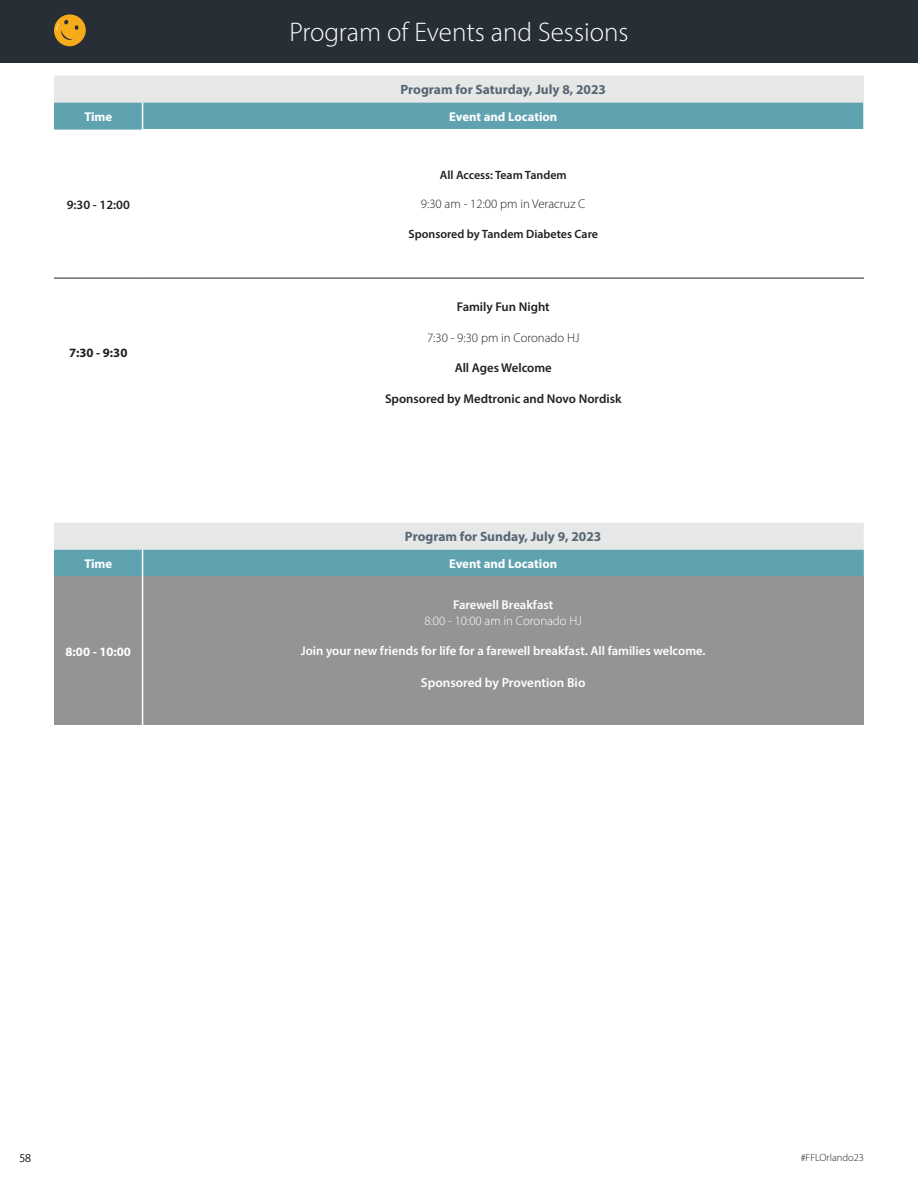
<style>
.page{position:relative;width:918px;height:1188px;background:#fff}
.page>*{position:absolute;margin:0;border:0;box-sizing:border-box;transform-origin:0 0}
.t1{font:300 27px "Myriad Pro";color:#fff}
.Schedule_Date{font:700 13.5px "Myriad Pro";color:#586573}
.t2{font:600 13.2px "Myriad Pro";color:#fff}
.t3{font:600 12.75px "Myriad Pro";color:#fff}
.t4{font:600 12.75px "Myriad Pro";color:#231f20}
.Schedule_Rooms{font:700 12.75px "Myriad Pro";color:#fff}
.t5{font:300 12.75px "Myriad Pro";color:#231f20}
.t6{font:300 12.75px "Myriad Pro";color:#fff}
.t7{font:700 12.75px "Myriad Pro";color:#231f20}
.t8{font:600 12px "Myriad Pro";color:#231f20}
.t9{font:300 12px "Myriad Pro";color:#231f20}
.t10{font:300 10.5px "Myriad Pro";color:#231f20}
</style>
<div class="page">
<div style="left:0;top:0;width:918px;height:62px;background:#272e35"></div>
<div style="left:54px;top:14px;width:32px;height:32px;background:#f6ab1b;border-radius:50%"></div>
<svg style="left:56px;top:20px;width:22px;height:21px"></svg>
<svg style="left:54px;top:76px;width:810px;height:54px;background:#a3c6cd"></svg>
<hr style="left:54px;top:278px;width:89px;height:1px;background:#231f20">
<hr style="left:143px;top:278px;width:721px;height:1px;background:#231f20">
<div style="left:54px;top:577px;width:89px;height:148px;background:#949494"></div>
<div style="left:143px;top:577px;width:721px;height:148px;background:#949494"></div>
<svg style="left:54px;top:523px;width:810px;height:54px;background:#a2c4cb"></svg>
<hr style="left:142px;top:577px;width:1px;height:148px;background:#fff">
<h1 class="t1" style="left:255px;top:16px;width:410px">Youth P ogram of Events and Sessions</h1>
<h1 class="t1" style="left:289px;top:16px;width:341px">Program of Events and Sessions</h1>
<p class="Schedule_Date" style="left:400px;top:81px;width:207px">Program for Saturday, July 8, 2023</p>
<p class="Schedule_Rooms" style="left:84px;top:108px;width:29px">Time</p>
<p class="Schedule_Rooms" style="left:449px;top:108px;width:110px">Event and Location</p>
<p class="t4" style="left:67px;top:196px;width:65px">9:30 - 12:00</p>
<p class="t7" style="left:69px;top:345px;width:60px">7:30 - 9:30</p>
<p class="t8" style="left:440px;top:167px;width:128px">All Access: Team Tandem</p>
<p class="t5" style="left:421px;top:196px;width:166px">9:30 am - 12:00 pm in Veracruz C</p>
<p class="t8" style="left:409px;top:226px;width:191px">Sponsored by Tandem Diabetes Care</p>
<p class="t4" style="left:457px;top:299px;width:95px">Family Fun Night</p>
<p class="t5" style="left:427px;top:330px;width:154px">7:30 - 9:30 pm in Coronado HJ</p>
<p class="t4" style="left:455px;top:360px;width:99px">All Ages Welcome</p>
<p class="t4" style="left:385px;top:391px;width:238px">Sponsored by Medtronic and Novo Nordisk</p>
<p class="Schedule_Date" style="left:405px;top:528px;width:198px">Program for Sunday, July 9, 2023</p>
<p class="Schedule_Rooms" style="left:84px;top:555px;width:29px">Time</p>
<p class="Schedule_Rooms" style="left:449px;top:555px;width:110px">Event and Location</p>
<p class="Schedule_Rooms" style="left:66px;top:643px;width:67px">8:00 - 10:00</p>
<p class="t3" style="left:453px;top:597px;width:102px">Farewell Breakfast</p>
<p class="t6" style="left:424px;top:613px;width:159px">8:00 - 10:00 am in Coronado HJ</p>
<p class="t3" style="left:301px;top:643px;width:406px">Join your new friends for life for a farewell breakfast. All families welcome.</p>
<p class="t2" style="left:421px;top:674px;width:166px">Sponsored by Provention Bio</p>
<p class="t9" style="left:19px;top:1151px;width:13px">58</p>
<p class="t10" style="left:801px;top:1152px;width:65px">#FFLOrlando23</p>
</div>
